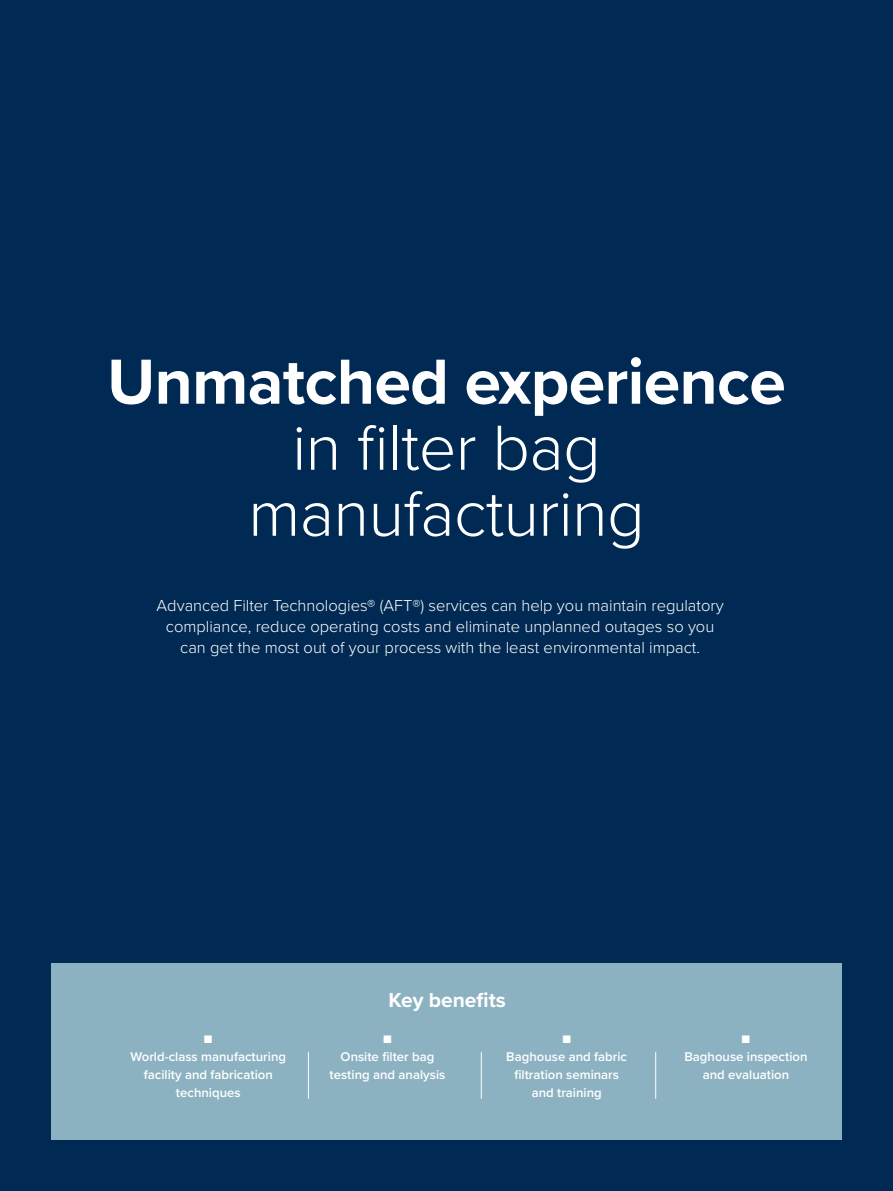
<style>
.page{position:relative;width:893px;height:1191px;background:#002a53}
.page>*{position:absolute;margin:0;border:0;box-sizing:border-box;transform-origin:0 0}
.t1{font:300 66px/66px "Proxima Nova";letter-spacing:-.01em;color:#fff;text-align:center}
.t2{font:700 66px "Proxima Nova";letter-spacing:-.01em;color:#fff}
.t3{font:700 21px "Proxima Nova";color:#fff}
.t4{font:300 16.5px/21px "Proxima Nova";color:#fff;text-align:center}
.t5{font:600 13.2px/18px "Proxima Nova";color:#fff;text-align:center}
</style>
<div class="page">
<div style="left:51px;top:963px;width:791px;height:176px;background:#8cb2c2"></div>
<hr style="left:481px;top:1052px;width:1px;height:46px;background:#fff">
<hr style="left:308px;top:1052px;width:1px;height:46px;background:#fff">
<hr style="left:655px;top:1052px;width:1px;height:46px;background:#fff">
<h1 class="t2" style="left:107px;top:332px;width:680px">Unmatched experience</h1>
<h1 class="t1" style="left:248px;top:411px;width:398px">in filter bag manufacturing</h1>
<p class="t4" style="left:157px;top:594px;width:568px">Advanced Filter Technologies® (AFT®) services can help you maintain regulatory compliance, reduce operating costs and eliminate unplanned outages so you can get the most out of your process with the least environmental impact.</p>
<p class="t3" style="left:388px;top:984px;width:119px">Key benefits</p>
<p class="t5" style="left:131px;top:1029px;width:157px">■<br>World-class manufacturing facility and fabrication techniques</p>
<p class="t5" style="left:330px;top:1029px;width:117px">■<br>Onsite filter bag testing and analysis</p>
<p class="t5" style="left:506px;top:1029px;width:122px">■<br>Baghouse and fabric filtration seminars and training</p>
<p class="t5" style="left:684px;top:1029px;width:125px">■<br>Baghouse inspection and evaluation</p>
</div>
